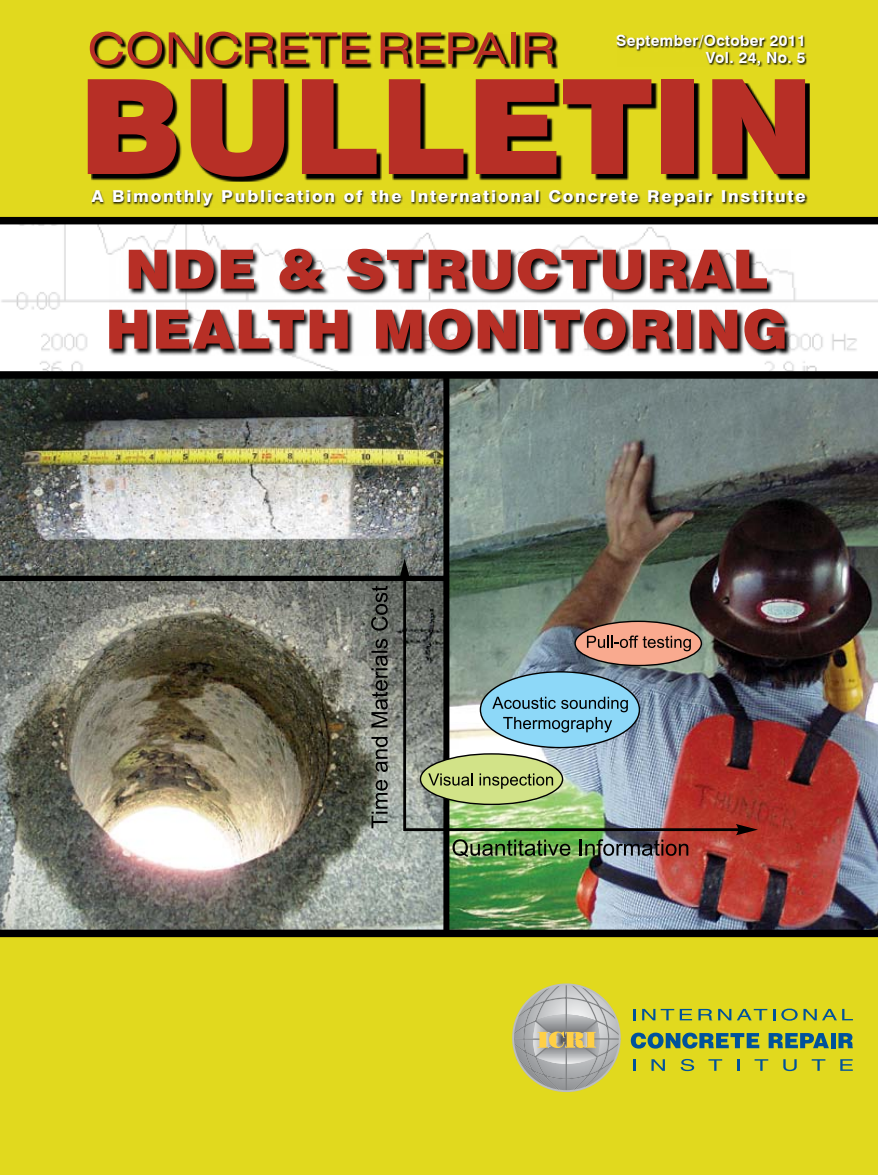
<style>
.page{position:relative;width:878px;height:1175px;background:#fff}
.page>*{position:absolute;margin:0;border:0;box-sizing:border-box;transform-origin:0 0}
.t1{font:900 54px/60px "Swiss 721 BT";letter-spacing:.02em;color:#b72f26;text-align:center;scale:1.04 1}
.t2{font:800 16.35px "Swiss 721 BT";letter-spacing:.105em;color:#fff;scale:1.04 1}
.t3{font:700 15.45px/17px "Swiss 721 BT";letter-spacing:.02em;color:#fff;text-align:right}
</style>
<div class="page">
<img style="left:0;top:224px;width:878px;height:147px">
<div style="left:0;top:0;width:878px;height:221px;background:#e1d91e"></div>
<svg style="left:91px;top:83px;width:719px;height:99px"></svg>
<svg style="left:88px;top:79px;width:88px;height:95px;background:#ae3c22"></svg>
<svg style="left:191px;top:79px;width:93px;height:98px"></svg>
<svg style="left:302px;top:79px;width:74px;height:95px"></svg>
<svg style="left:389px;top:79px;width:74px;height:95px"></svg>
<svg style="left:475px;top:79px;width:81px;height:95px;background:#ae4221"></svg>
<svg style="left:563px;top:79px;width:88px;height:95px"></svg>
<div style="left:661px;top:79px;width:32px;height:95px;background:#b72f26"></div>
<svg style="left:712px;top:79px;width:93px;height:95px;background:#b54723"></svg>
<svg style="left:92px;top:191px;width:715px;height:17px"></svg>
<svg style="left:617px;top:35px;width:189px;height:32px"></svg>
<svg style="left:97px;top:34px;width:460px;height:35px"></svg>
<svg style="left:90px;top:32px;width:72px;height:33px"></svg>
<svg style="left:169px;top:32px;width:30px;height:32px"></svg>
<svg style="left:205px;top:32px;width:34px;height:33px"></svg>
<svg style="left:245px;top:32px;width:29px;height:32px"></svg>
<svg style="left:281px;top:32px;width:86px;height:32px"></svg>
<svg style="left:380px;top:32px;width:29px;height:32px"></svg>
<svg style="left:416px;top:32px;width:25px;height:32px"></svg>
<svg style="left:448px;top:32px;width:58px;height:32px"></svg>
<div style="left:511px;top:32px;width:5px;height:32px;background:#b72f26"></div>
<svg style="left:524px;top:32px;width:29px;height:32px"></svg>
<div style="left:0;top:931px;width:878px;height:243px;background:#e1d91e"></div>
<img style="left:449px;top:379px;width:429px;height:550px">
<img style="left:0;top:379px;width:443px;height:196px">
<svg style="left:109px;top:249px;width:682px;height:107px"></svg>
<div style="left:0;top:371px;width:878px;height:8px;background:#000"></div>
<div style="left:0;top:217px;width:878px;height:7px;background:#000"></div>
<div style="left:0;top:575px;width:447px;height:8px;background:#000"></div>
<img style="left:0;top:581px;width:443px;height:348px">
<div style="left:443px;top:375px;width:6px;height:557px;background:#000"></div>
<div style="left:480px;top:672px;width:159px;height:75px;background:#8dd8f8;border-radius:50%"></div>
<img style="left:452px;top:839px;width:118px;height:17px">
<img style="left:579px;top:839px;width:109px;height:17px">
<hr style="left:403px;top:567px;width:3px;height:264px;background:#000">
<svg style="left:399px;top:558px;width:11px;height:18px"></svg>
<hr style="left:404px;top:828px;width:345px;height:3px;background:#000">
<svg style="left:735px;top:824px;width:23px;height:11px"></svg>
<svg style="left:371px;top:780px;width:17px;height:48px"></svg>
<svg style="left:371px;top:737px;width:17px;height:35px"></svg>
<svg style="left:371px;top:639px;width:17px;height:88px"></svg>
<svg style="left:371px;top:586px;width:17px;height:44px"></svg>
<div style="left:420px;top:754px;width:142px;height:50px;background:#d2e388;border-radius:50%"></div>
<div style="left:420px;top:753px;width:143px;height:52px;border:1px solid #000;border-radius:50%"></div>
<svg style="left:428px;top:773px;width:44px;height:12px"></svg>
<svg style="left:479px;top:773px;width:74px;height:15px"></svg>
<div style="left:575px;top:621px;width:126px;height:44px;background:#f9aa8f;border-radius:50%"></div>
<div style="left:574px;top:620px;width:128px;height:46px;border:1px solid #000;border-radius:50%"></div>
<svg style="left:587px;top:635px;width:103px;height:16px"></svg>
<svg style="left:492px;top:696px;width:136px;height:36px"></svg>
<div style="left:0;top:929px;width:878px;height:8px;background:#000"></div>
<svg style="left:512px;top:986px;width:109px;height:106px"></svg>
<div style="left:512px;top:983px;width:108px;height:109px;border:2px solid #bcbec0;border-radius:50%"></div>
<svg style="left:633px;top:1009px;width:2px;height:11px"></svg>
<svg style="left:642px;top:1008px;width:50px;height:12px"></svg>
<svg style="left:698px;top:1008px;width:14px;height:12px"></svg>
<svg style="left:718px;top:1008px;width:57px;height:12px"></svg>
<svg style="left:781px;top:1008px;width:16px;height:12px"></svg>
<svg style="left:803px;top:1008px;width:13px;height:12px"></svg>
<svg style="left:822px;top:1008px;width:14px;height:12px"></svg>
<svg style="left:842px;top:1008px;width:10px;height:12px"></svg>
<svg style="left:633px;top:1059px;width:2px;height:11px"></svg>
<svg style="left:651px;top:1059px;width:14px;height:11px"></svg>
<svg style="left:680px;top:1058px;width:14px;height:13px"></svg>
<svg style="left:708px;top:1059px;width:14px;height:11px"></svg>
<svg style="left:737px;top:1059px;width:2px;height:11px"></svg>
<svg style="left:754px;top:1059px;width:14px;height:11px"></svg>
<svg style="left:783px;top:1059px;width:13px;height:12px"></svg>
<svg style="left:811px;top:1059px;width:14px;height:11px"></svg>
<svg style="left:840px;top:1059px;width:12px;height:11px"></svg>
<svg style="left:630px;top:1032px;width:129px;height:16px"></svg>
<svg style="left:768px;top:1033px;width:60px;height:15px"></svg>
<div style="left:830px;top:1033px;width:5px;height:15px;background:#00529b"></div>
<svg style="left:838px;top:1033px;width:14px;height:15px"></svg>
<p class="t3" style="left:616px;top:34px;width:191px">September/October 2011<br>Vol. 24, No. 5</p>
<p class="t2" style="left:91px;top:190px;width:688px">A Bimonthly Publication of the International Concrete Repair Institute</p>
<h1 class="t1" style="left:105px;top:243px;width:658px">NDE &amp; STRUCTURAL<br>HEALTH MONITORING</h1>
</div>
